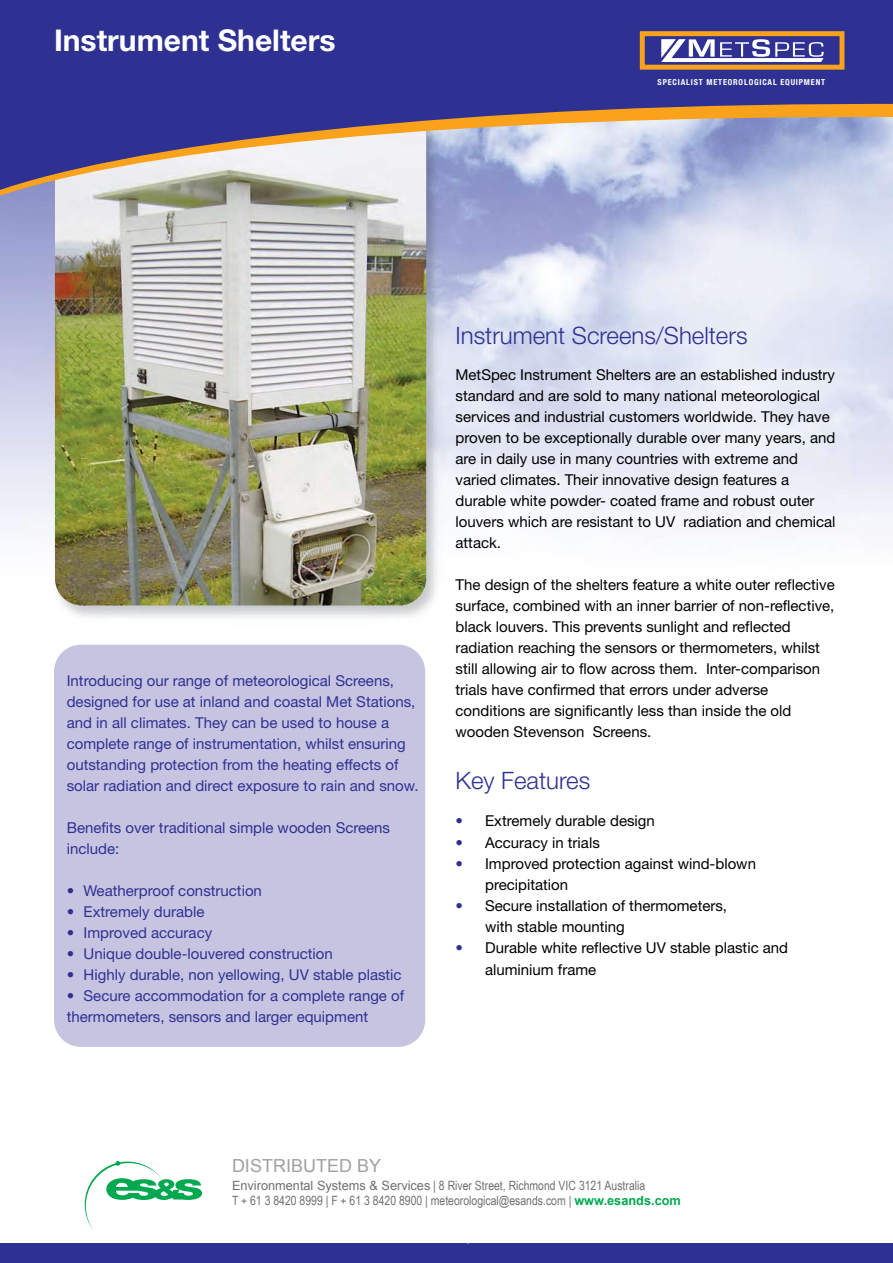
<style>
.page{position:relative;width:893px;height:1263px;background:#fff}
.page>*{position:absolute;margin:0;border:0;box-sizing:border-box;transform-origin:0 0}
.t1{font:700 30px "Helvetica Neue";color:#fff}
.t2{font:300 24px "Helvetica Neue";color:#2e3192}
.t3{font:18px "Arial";color:#a1a0a4}
.t4{font:15px/21px "Helvetica Neue";color:#000}
.t5{font:15px/21px "Helvetica Neue";color:#2e3192}
.t6{font:12.75px/15.3px "Arial Narrow";color:#717070}
.t7{font:700 condensed 8.25px "Helvetica Neue";letter-spacing:.1em;color:#fff}
.s1{font-weight:300;color:#2e3192}
.s2{font-family:"Arial"}
.s3{font-family:"Arial";font-weight:700;color:#00a94f}
</style>
<div class="page">
<div style="left:54px;top:645px;width:371px;height:402px;background:#c7c4e2"></div>
<img style="left:48px;top:205px;width:398px;height:416px">
<img style="left:55px;top:205px;width:371px;height:400px">
<svg style="left:0;top:199px;width:893px;height:6px;background:#a7acba"></svg>
<svg style="left:0;top:0;width:893px;height:199px;background:#6767a3"></svg>
<div style="left:642px;top:34px;width:200px;height:33px;background:#2e3192"></div>
<div style="left:640px;top:31px;width:204px;height:39px;border:5px solid #faa21b"></div>
<svg style="left:661px;top:39px;width:163px;height:23px"></svg>
<div style="left:0;top:1209px;width:893px;height:54px;background:#2e3192"></div>
<div style="left:0;top:1054px;width:893px;height:189px;background:#fff"></div>
<svg style="left:85px;top:1161px;width:117px;height:69px"></svg>
<h1 class="t1" style="left:54px;top:22px;width:283px">Instrument Shelters</h1>
<p class="t7" style="left:658px;top:77px;width:169px">SPECIALIST METEOROLOGICAL EQUIPMENT</p>
<p class="t5" style="left:67px;top:669px;width:353px">Introducing our range of meteorological Screens, designed for use at inland and coastal Met Stations, and in all climates. They can be used to house a complete range of instrumentation, whilst ensuring outstanding protection from the heating effects of solar radiation and direct exposure to rain and snow.</p>
<p class="t5" style="left:67px;top:816px;width:325px">Benefits over traditional simple wooden Screens include:</p>
<p class="t5" style="left:67px;top:880px;width:197px">• Weatherproof construction</p>
<p class="t5" style="left:67px;top:901px;width:139px">• Extremely durable</p>
<p class="t5" style="left:67px;top:922px;width:147px">• Improved accuracy</p>
<p class="t5" style="left:67px;top:943px;width:268px">• Unique double-louvered construction</p>
<p class="t5" style="left:67px;top:964px;width:336px">• Highly durable, non yellowing, UV stable plastic</p>
<p class="t5" style="left:67px;top:985px;width:339px">• Secure accommodation for a complete range of thermometers, sensors and larger equipment</p>
<h2 class="t2" style="left:455px;top:321px;width:294px">Instrument Screens/Shelters</h2>
<p class="t4" style="left:455px;top:364px;width:382px">MetSpec Instrument Shelters are an established industry standard and are sold to many national meteorological services and industrial customers worldwide. They have proven to be exceptionally durable over many years, and are in daily use in many countries with extreme and varied climates. Their innovative design features a durable white powder- coated frame and robust outer louvers which are resistant to UV radiation and chemical attack.</p>
<p class="t4" style="left:455px;top:574px;width:381px">The design of the shelters feature a white outer reflective surface, combined with an inner barrier of non-reflective, black louvers. This prevents sunlight and reflected radiation reaching the sensors or thermometers, whilst still allowing air to flow across them. Inter-comparison trials have confirmed that errors under adverse conditions are significantly less than inside the old wooden Stevenson Screens.</p>
<h2 class="t2" style="left:455px;top:765px;width:136px">Key Features</h2>
<p class="t4" style="left:455px;top:810px;width:201px"><span class="s1">•</span> Extremely durable design</p>
<p class="t4" style="left:455px;top:831px;width:146px"><span class="s1">•</span> Accuracy in trials</p>
<p class="t4" style="left:485px;top:853px;width:272px;text-indent:-30px"><span class="s1">•</span> Improved protection against wind-blown precipitation</p>
<p class="t4" style="left:485px;top:895px;width:243px;text-indent:-30px"><span class="s1">•</span> Secure installation of thermometers, with stable mounting</p>
<p class="t4" style="left:485px;top:937px;width:305px;text-indent:-30px"><span class="s1">•</span> Durable white reflective UV stable plastic and aluminium frame</p>
<p class="t3" style="left:232px;top:1153px;width:151px">DISTRIBUTED BY</p>
<p class="t6" style="left:232px;top:1177px;width:450px"><span class="s2">Environmental Systems &amp; Services</span> | 8 River Street, Richmond VIC 3121 Australia<br>T + 61 3 8420 8999 | F + 61 3 8420 8900 | meteorological@esands.com | <span class="s3">www.esands.com</span></p>
</div>
